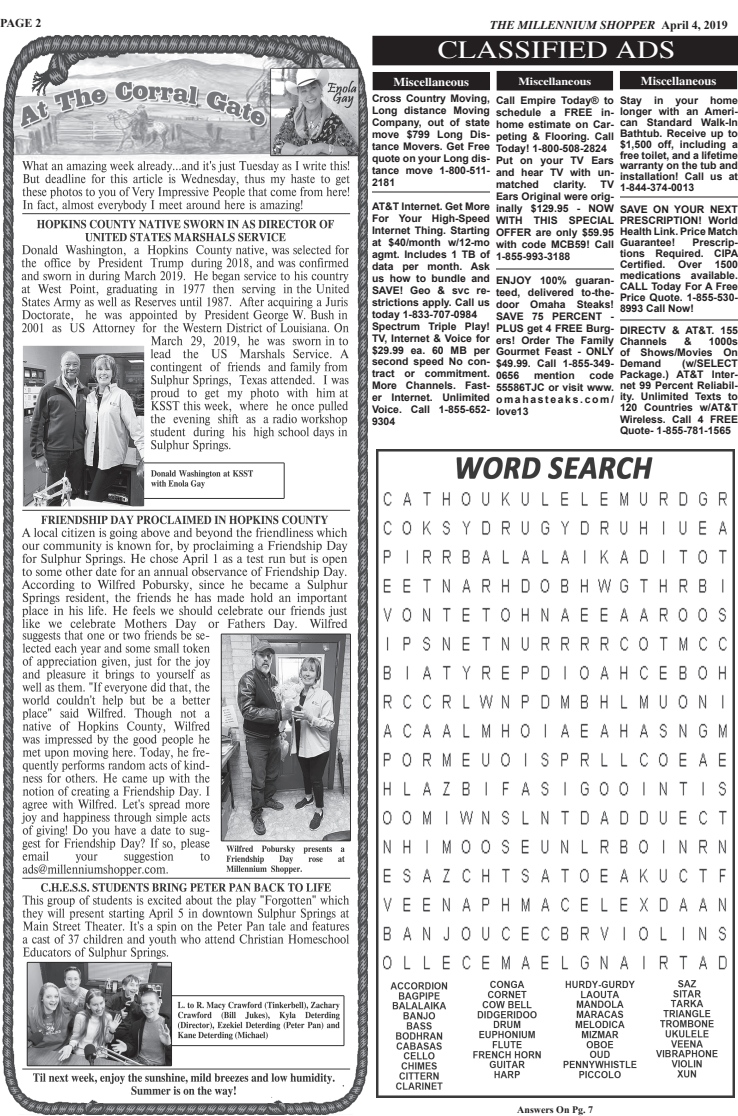
<style>
.page{position:relative;width:738px;height:1116px;background:#fff}
.page>*{position:absolute;margin:0;border:0;box-sizing:border-box;transform-origin:0 0}
.t1{font:25.2px "Times New Roman";color:#fff;scale:1.19 1}
.t2{font:700 12.1px "Times";color:#fff;scale:1.04 1}
.t3{font:italic 700 12px "Times New Roman";color:#231f20}
.t4{font:700 12px "Times New Roman";color:#231f20}
.t5{font:700 10.9px "Times";color:#fff;scale:1.11 1}
.t6{font:700 10.5px/12px "Arial";color:#231f20;text-align:justify}
.t7{font:700 10px "Times New Roman";color:#231f20}
.s1{font-style:normal}
</style>
<div class="page">
<div style="left:497px;top:71px;width:116px;height:19px;background:#231f20"></div>
<div style="left:620px;top:71px;width:117px;height:18px;background:#231f20"></div>
<div style="left:373px;top:36px;width:365px;height:29px;background:#231f20"></div>
<div style="left:373px;top:72px;width:117px;height:18px;background:#231f20"></div>
<img style="left:376px;top:450px;width:359px;height:648px">
<img style="left:2px;top:35px;width:366px;height:1080px">
<hr style="left:372px;top:192px;width:118px;height:1px;background:#231f20">
<hr style="left:496px;top:269px;width:118px;height:1px;background:#231f20">
<hr style="left:620px;top:197px;width:118px;height:1px;background:#231f20">
<hr style="left:620px;top:320px;width:118px;height:1px;background:#231f20">
<p class="t4" style="left:0;top:14px;width:43px">PAGE 2</p>
<p class="t3" style="left:490px;top:17px;width:239px">THE MILLENNIUM SHOPPER <span class="s1">April 4, 2019</span></p>
<h1 class="t1" style="left:438px;top:35px;width:201px">CLASSIFIED ADS</h1>
<p class="t2" style="left:394px;top:75px;width:74px">Miscellaneous</p>
<p class="t6" style="left:372px;top:93px;width:120px">Cross Country Moving, Long distance Moving Company, out of state move $799 Long Dis&shy;tance Movers. Get Free quote on your Long dis&shy;tance move 1-800-511- 2181</p>
<p class="t6" style="left:372px;top:201px;width:120px;text-align:left">AT&amp;T Internet. Get More<br>For Your High-Speed<br>Internet Thing. Starting at $40/month w/12-mo agmt. Includes 1 TB of data per month. Ask us how to bundle and<br>SAVE! Geo &amp; svc re&shy;strictions apply. Call us today 1-833-707-0984<br>Spectrum Triple Play!<br>TV, Internet &amp; Voice for $29.99 ea. 60 MB per second speed No con&shy;tract or commitment.<br>More Channels. Fast&shy;er Internet. Unlimited<br>Voice. Call 1-855-652-<br>9304</p>
<p class="t5" style="left:519px;top:75px;width:67px">Miscellaneous</p>
<p class="t2" style="left:641px;top:74px;width:74px">Miscellaneous</p>
<p class="t6" style="left:620px;top:95px;width:120px;line-height:10.9px">Stay in your home longer with an Ameri&shy;can Standard Walk-In Bathtub. Receive up to $1,500 off, including a free toilet, and a lifetime warranty on the tub and installation! Call us at 1-844-374-0013</p>
<p class="t6" style="left:620px;top:204px;width:120px;line-height:11px">SAVE ON YOUR NEXT PRESCRIPTION! World Health Link. Price Match Guarantee!</p>
<p class="t6" style="left:496px;top:95px;width:120px;text-align:left">Call Empire Today® to schedule a FREE in&shy;home estimate on Car&shy;peting &amp; Flooring. Call<br>Today! 1-800-508-2824<br>Put on your TV Ears and hear TV with un&shy;matched</p>
<p class="t6" style="left:496px;top:179px;width:120px;text-indent:105px">TV Ears Original were orig&shy;inally $129.95 - NOW WITH THIS SPECIAL OFFER are only $59.95 with code MCB59! Call 1-855-993-3188</p>
<p class="t6" style="left:496px;top:274px;width:120px">ENJOY 100% guaran&shy;teed, delivered to-the&shy;door Omaha Steaks!<br>SAVE 75 PERCENT - PLUS get 4 FREE Burg&shy;ers! Order The Family Gourmet Feast - ONLY $49.99. Call 1-855-349- 0656</p>
<p class="t6" style="left:553px;top:179px;width:34px">clarity.</p>
<p class="t6" style="left:620px;top:237px;width:120px;line-height:11px;text-indent:73px">Prescrip&shy;tions Required. CIPA Certified. Over 1500 medications available.<br>CALL Today For A Free Price Quote. 1-855-530- 8993 Call Now!</p>
<p class="t6" style="left:620px;top:325px;width:119px;line-height:11px">DIRECTV &amp; AT&amp;T. 155<br>Channels</p>
<p class="t6" style="left:684px;top:335px;width:9px">&amp;</p>
<p class="t6" style="left:620px;top:336px;width:120px;line-height:11px;text-indent:89px">1000s of Shows/Movies On Demand</p>
<p class="t6" style="left:620px;top:358px;width:120px;line-height:11px;text-indent:62px">(w/SELECT Package.) AT&amp;T Inter&shy;net 99 Percent Reliabil&shy;ity. Unlimited Texts to 120 Countries w/AT&amp;T</p>
<p class="t6" style="left:620px;top:413px;width:120px">Wireless. Call 4 FREE<br>Quote- 1-855-781-1565</p>
<p class="t6" style="left:496px;top:370px;width:120px;text-indent:94px">code 55586TJC or visit www. omahasteaks.com/ love13</p>
<p class="t6" style="left:534px;top:370px;width:42px">mention</p>
<p class="t7" style="left:517px;top:1103px;width:77px">Answers On Pg. 7</p>
</div>
